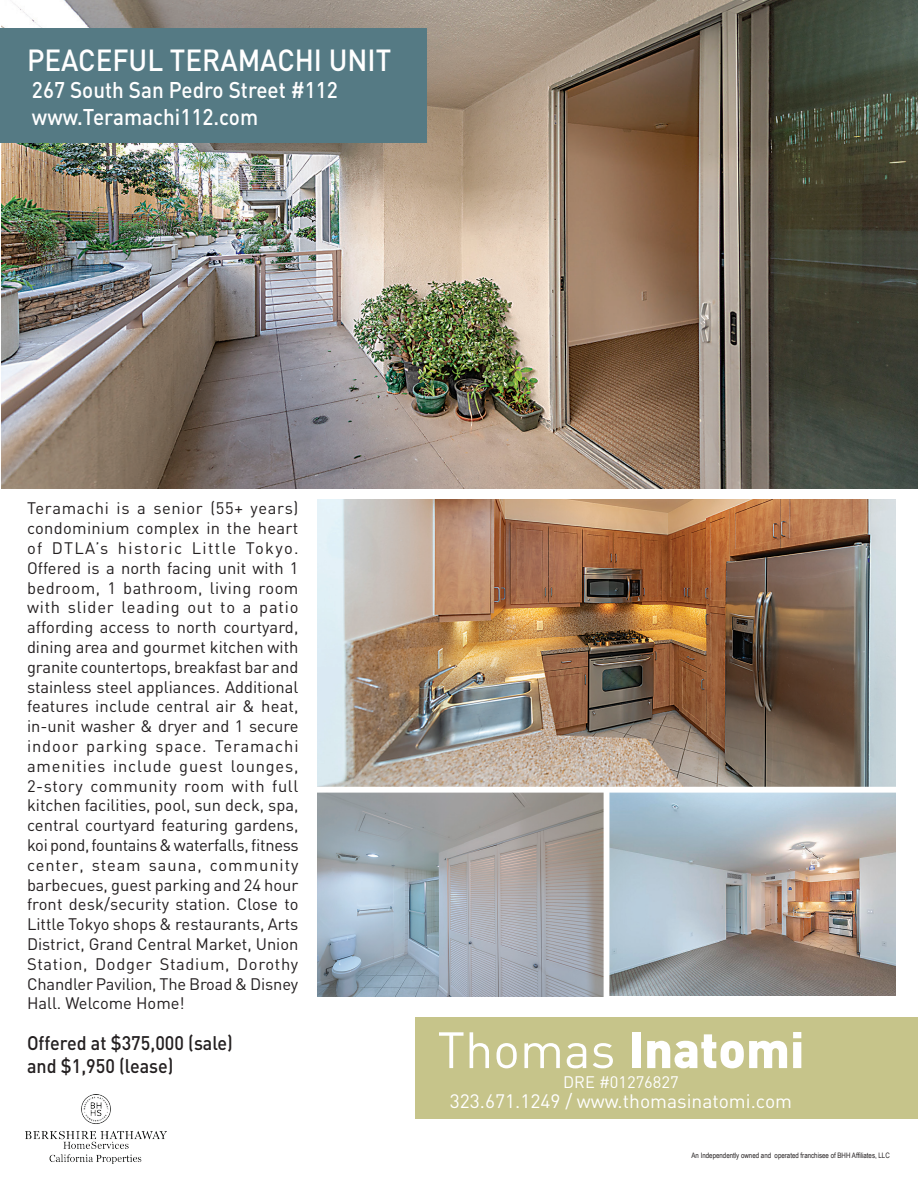
<style>
.page{position:relative;width:918px;height:1188px;background:#fff}
.page>*{position:absolute;margin:0;border:0;box-sizing:border-box;transform-origin:0 0}
.t1{font:900 50.25px "DIN";color:#fff}
.t2{font:500 30.15px "DIN";color:#fff;scale:.92 1}
.t3{font:500 22.5px/27px "DIN";color:#fff;scale:.92 1}
.t4{font:500 19.5px/23.4px "DIN";color:#231f20;scale:.92 1}
.t5{font:19.2px "DIN";color:#fff}
.t6{font:16.5px/19.8px "DIN";letter-spacing:-.01em;color:#231f20;text-align:justify}
.t7{font:16.5px "DIN";color:#fff}
.t8{font:7.5px "Arial Narrow";color:#231f20}
.s1{font-weight:400}
</style>
<div class="page">
<img style="left:2px;top:0;width:916px;height:488px">
<div style="left:0;top:28px;width:426px;height:115px;background:#557a84"></div>
<div style="left:416px;top:1017px;width:502px;height:102px;background:#c6c48a"></div>
<img style="left:318px;top:500px;width:577px;height:287px">
<img style="left:318px;top:793px;width:577px;height:204px">
<div style="left:604px;top:789px;width:5px;height:213px;background:#fff"></div>
<img style="left:26px;top:1094px;width:141px;height:69px">
<h2 class="t2" style="left:27px;top:41px;width:397px">PEACEFUL TERAMACHI UNIT</h2>
<h3 class="t3" style="left:32px;top:76px;width:334px">267 South San Pedro Street #112 www.Teramachi112.com</h3>
<p class="t6" style="left:27px;top:498px;width:273px">Teramachi is a senior (55+ years) condominium complex in the heart of DTLA’s historic Little Tokyo.<br>Offered is a north facing unit with 1 bedroom, 1 bathroom, living room with slider leading out to a patio affording access to north courtyard, dining area and gourmet kitchen with granite countertops, breakfast bar and stainless steel appliances. Additional features include central air &amp; heat, in-unit washer &amp; dryer and 1 secure indoor parking space. Teramachi amenities include guest lounges, 2-story community room with full kitchen facilities, pool, sun deck, spa, central courtyard featuring gardens, koi pond, fountains &amp; waterfalls, fitness center, steam sauna, community barbecues, guest parking and 24 hour front desk/security station. Close to Little Tokyo shops &amp; restaurants, Arts District, Grand Central Market, Union Station, Dodger Stadium, Dorothy Chandler Pavilion, The Broad &amp; Disney Hall. Welcome Home!</p>
<p class="t4" style="left:27px;top:1031px;width:225px">Offered at $375,000 (sale) and $1,950 (lease)</p>
<h1 class="t1" style="left:437px;top:1016px;width:368px"><span class="s1">Thomas</span> Inatomi</h1>
<p class="t7" style="left:563px;top:1071px;width:117px">DRE #01276827</p>
<p class="t5" style="left:450px;top:1089px;width:344px">323.671.1249 / www.thomasinatomi.com</p>
<p class="t8" style="left:692px;top:1150px;width:200px">An Independently owned and operated franchisee of BHH Affiliates, LLC</p>
</div>
